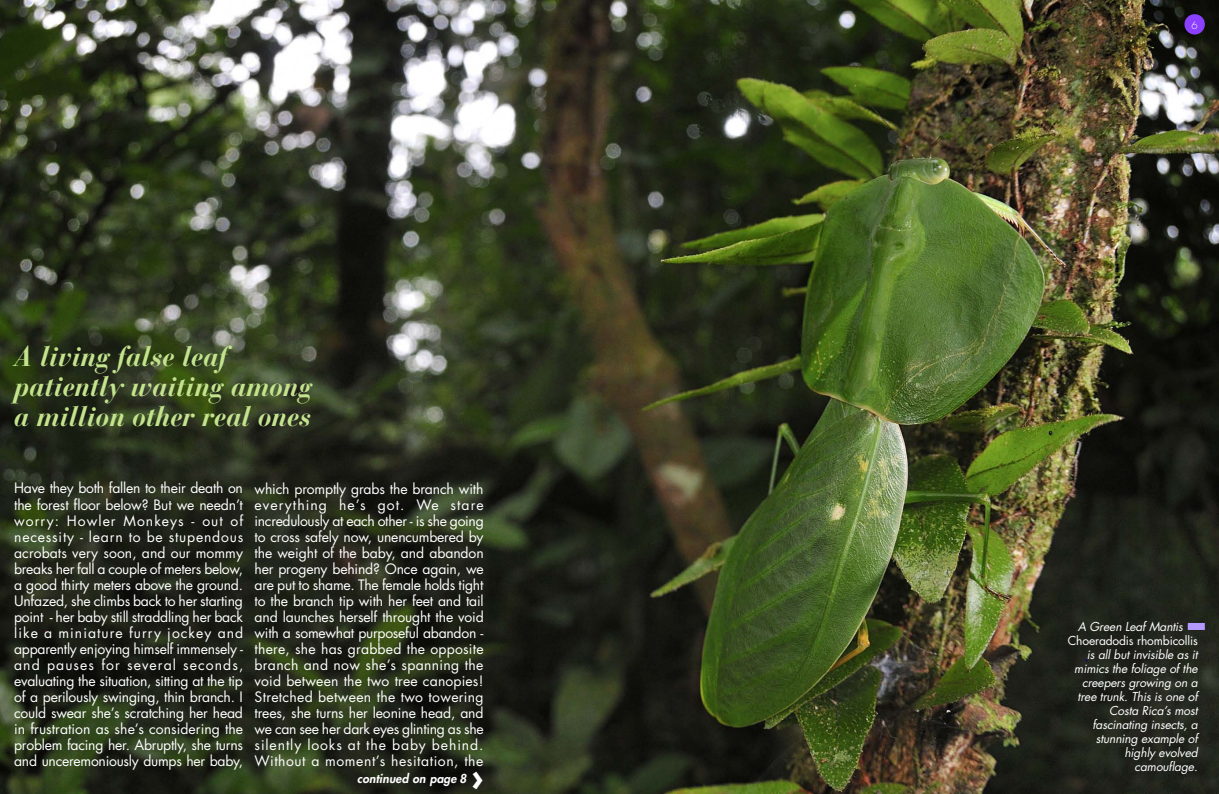
<style>
.page{position:relative;width:1219px;height:794px;background:#fff}
.page>*{position:absolute;margin:0;border:0;box-sizing:border-box;transform-origin:0 0}
.t1{font:700 36px "Futura";color:#fff}
.t2{font:italic 700 28px/30px "Bauer Bodoni";letter-spacing:-.01em;color:#c3e38d}
.t3{font:14px/16px "Futura";letter-spacing:.005em;color:#fff;text-align:justify}
.t4{font:italic 12px "Futura";letter-spacing:-.01em;color:#fff}
.t5{font:12px "Futura";letter-spacing:-.01em;color:#fff}
.t6{font:italic 800 12px "Futura";letter-spacing:.01em;color:#fff}
.t7{font:300 10px "Futura";color:#fff}
</style>
<div class="page">
<img style="left:0;top:0;width:1219px;height:794px">
<div style="left:1184px;top:14px;width:21px;height:20px;background:#8c40ff;border-radius:50%"></div>
<div style="left:1188px;top:623px;width:17px;height:7px;background:#b399ff"></div>
<p class="t2" style="left:14px;top:345px;width:300px">A living false leaf patiently waiting among a million other real ones</p>
<p class="t3" style="left:14px;top:481px;width:231px">Have they both fallen to their death on the forest floor below? But we needn’t worry: Howler Monkeys - out of necessity - learn to be stupendous acrobats very soon, and our mommy breaks her fall a couple of meters below, a good thirty meters above the ground.<br>Unfazed, she climbs back to her starting point - her baby still straddling her back like a miniature furry jockey and apparently enjoying himself immensely - and pauses for several seconds, evaluating the situation, sitting at the tip of a perilously swinging, thin branch. I could swear she’s scratching her head in frustration as she’s considering the problem facing her. Abruptly, she turns and unceremoniously dumps her baby,</p>
<p class="t3" style="left:255px;top:481px;width:231px">which promptly grabs the branch with everything he’s got. We stare incredulously at each other - is she going to cross safely now, unencumbered by the weight of the baby, and abandon her progeny behind? Once again, we are put to shame. The female holds tight to the branch tip with her feet and tail and launches herself throught the void with a somewhat purposeful abandon - there, she has grabbed the opposite branch and now she’s spanning the void between the two tree canopies!<br>Stretched between the two towering trees, she turns her leonine head, and we can see her dark eyes glinting as she silently looks at the baby behind.<br>Without a moment’s hesitation, the</p>
<p class="t6" style="left:357px;top:773px;width:111px">continued on page 8</p>
<p class="t1" style="left:471px;top:761px;width:14px">›</p>
<p class="t7" style="left:1191px;top:21px;width:8px">6</p>
<p class="t4" style="left:1078px;top:621px;width:107px">A Green Leaf Mantis</p>
<p class="t5" style="left:1068px;top:635px;width:131px">Choeradodis rhombicollis</p>
<p class="t4" style="left:1087px;top:649px;width:112px">is all but invisible as it</p>
<p class="t4" style="left:1074px;top:663px;width:125px">mimics the foliage of the</p>
<p class="t4" style="left:1082px;top:677px;width:117px">creepers growing on a</p>
<p class="t4" style="left:1078px;top:691px;width:122px">tree trunk. This is one of</p>
<p class="t4" style="left:1109px;top:705px;width:90px">Costa Rica’s most</p>
<p class="t4" style="left:1092px;top:719px;width:107px">fascinating insects, a</p>
<p class="t4" style="left:1096px;top:733px;width:103px">stunning example of</p>
<p class="t4" style="left:1124px;top:747px;width:75px">highly evolved</p>
<p class="t4" style="left:1134px;top:761px;width:65px">camouflage.</p>
</div>
